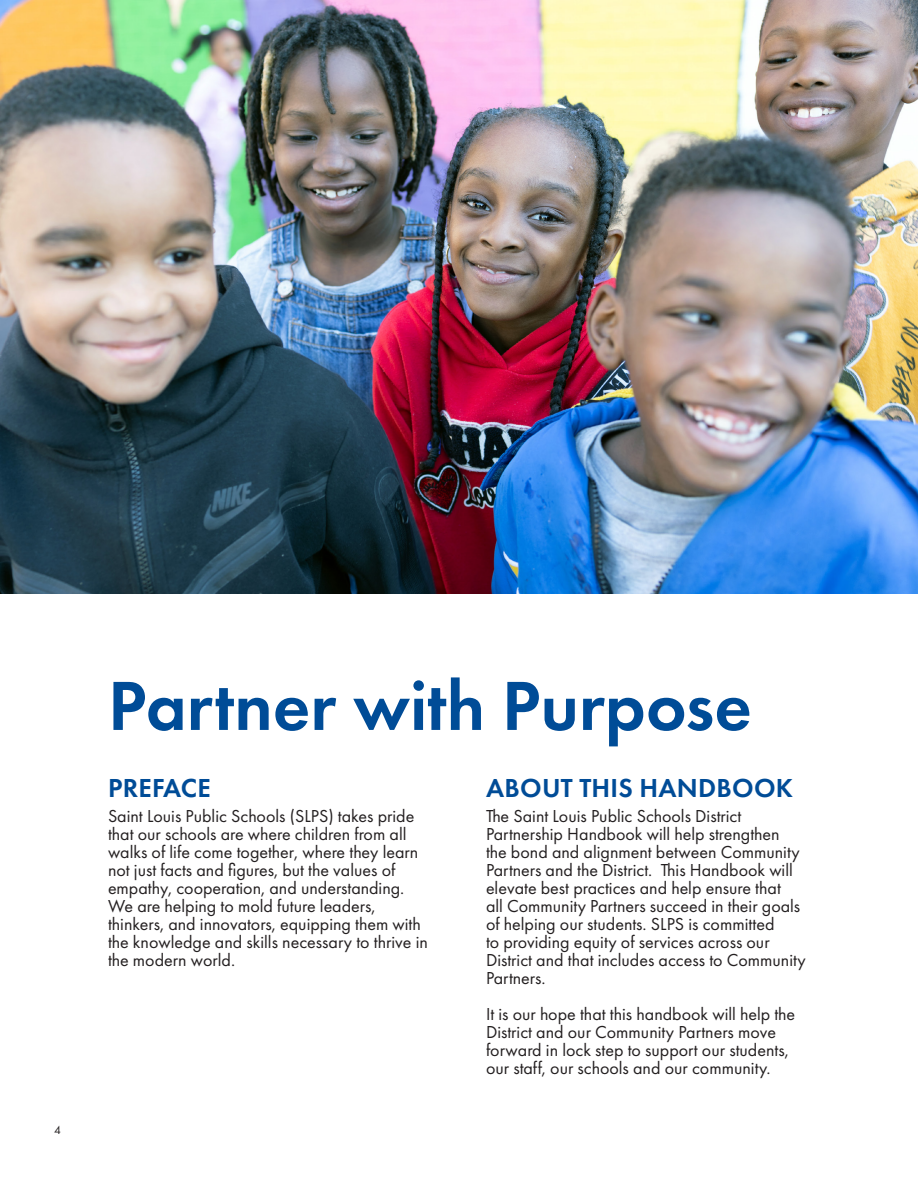
<style>
.page{position:relative;width:918px;height:1188px;background:#fff}
.page>*{position:absolute;margin:0;border:0;box-sizing:border-box;transform-origin:0 0}
.t1{font:600 72px "Futura PT";color:#004c97}
.t2{font:600 27px "Futura PT";letter-spacing:.01em;color:#004c97}
.t3{font:18px/18px "Futura PT";color:#231f20}
.t4{font:12px "Futura PT";color:#231f20}
</style>
<div class="page">
<img style="left:0;top:0;width:917px;height:594px">
<hr style="left:917px;top:0;width:1px;height:396px;background:#c34728">
<hr style="left:917px;top:792px;width:1px;height:396px;background:#004c97">
<hr style="left:917px;top:396px;width:1px;height:396px;background:#ffc52d">
<p class="t4" style="left:54px;top:1123px;width:8px">4</p>
<p class="t1" style="left:108px;top:661px;width:645px">Partner with Purpose</p>
<p class="t2" style="left:108px;top:771px;width:104px">PREFACE</p>
<p class="t3" style="left:108px;top:807px;width:321px">Saint Louis Public Schools (SLPS) takes pride that our schools are where children from all walks of life come together, where they learn not just facts and figures, but the values of empathy, cooperation, and understanding.<br>We are helping to mold future leaders, thinkers, and innovators, equipping them with the knowledge and skills necessary to thrive in the modern world.</p>
<p class="t2" style="left:486px;top:771px;width:308px">ABOUT THIS HANDBOOK</p>
<p class="t3" style="left:486px;top:807px;width:321px">The Saint Louis Public Schools District Partnership Handbook will help strengthen<br>the bond and alignment between Community Partners and the District. This Handbook will elevate best practices and help ensure that<br>all Community Partners succeed in their goals of helping our students. SLPS is committed<br>to providing equity of services across our District and that includes access to Community Partners.</p>
<p class="t3" style="left:486px;top:1005px;width:311px">It is our hope that this handbook will help the District and our Community Partners move forward in lock step to support our students, our staff, our schools and our community.</p>
</div>
